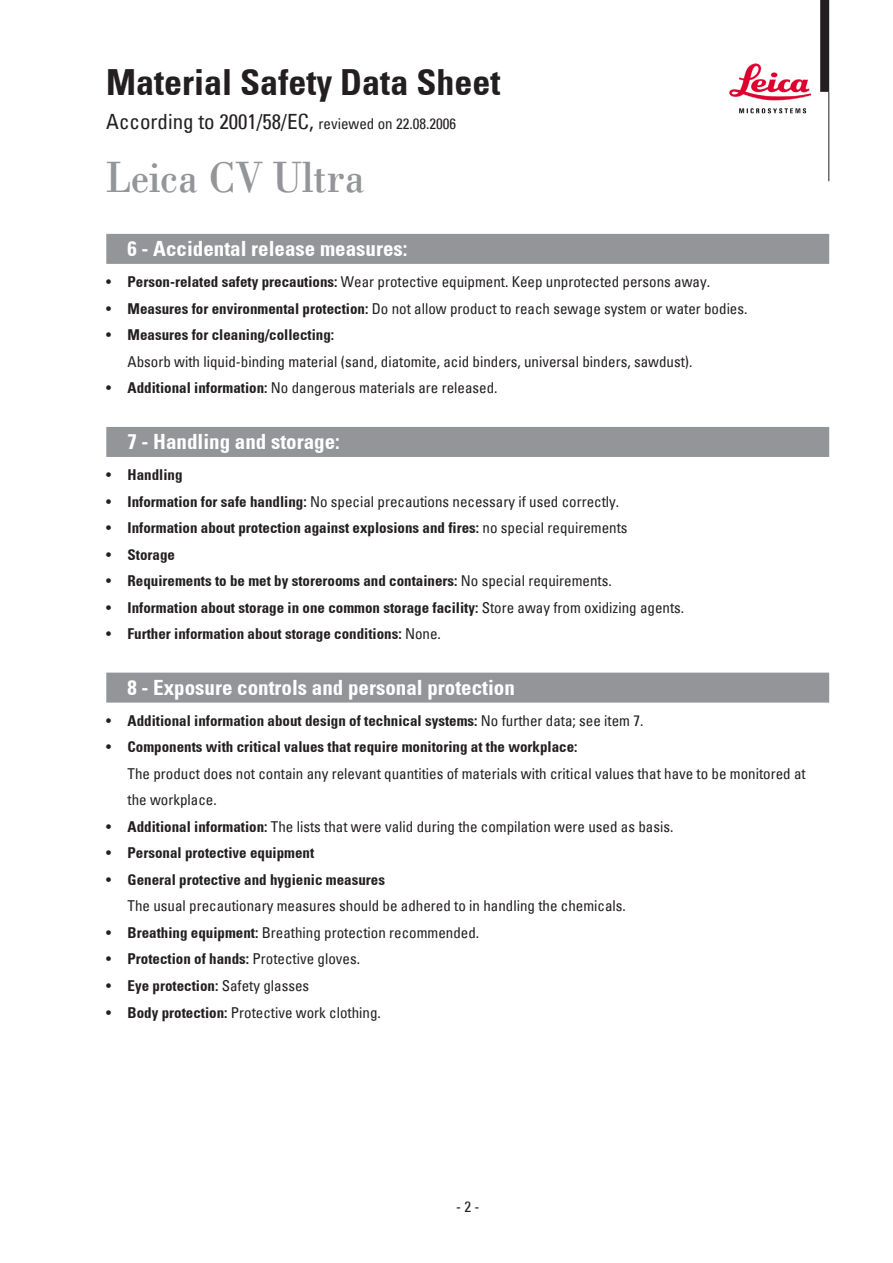
<style>
.page{position:relative;width:893px;height:1263px;background:#fff}
.page>*{position:absolute;margin:0;border:0;box-sizing:border-box;transform-origin:0 0}
.t1{font:45px "Leicana";color:#939598}
.t2{font:700 condensed 36px "Univers";color:#231f20}
.t3{font:700 condensed 21px "Univers";color:#fff}
.t4{font:condensed 21px "Univers";color:#231f20}
.t5{font:condensed 15px "Univers";color:#231f20}
.t6{font:700 condensed 15px "Univers";color:#231f20}
.s1{font-size:15px}
.s2{font-weight:700}
.s3{font-weight:400}
</style>
<div class="page">
<img style="left:729px;top:64px;width:81px;height:50px">
<div style="left:820px;top:0;width:9px;height:92px;background:#231f20"></div>
<hr style="left:828px;top:92px;width:1px;height:89px;background:#231f20">
<div style="left:106px;top:234px;width:723px;height:30px;background:#939598"></div>
<div style="left:106px;top:427px;width:723px;height:30px;background:#939598"></div>
<div style="left:106px;top:673px;width:723px;height:30px;background:#939598"></div>
<h2 class="t2" style="left:106px;top:60px;width:396px">Material Safety Data Sheet</h2>
<h3 class="t4" style="left:106px;top:108px;width:351px">According to 2001 /58/EC, <span class="s1">reviewed on 22.08.2006</span></h3>
<h1 class="t1" style="left:106px;top:149px;width:260px">Leica CV Ultra</h1>
<p class="t3" style="left:128px;top:235px;width:281px">6 - Accidental release measures:</p>
<p class="t5" style="left:106px;top:272px;width:605px">• <span class="s2">Person-related safety precautions:</span> Wear protective equipment. Keep unprotected persons away.</p>
<p class="t5" style="left:106px;top:299px;width:643px">• <span class="s2">Measures for environmental protection:</span> Do not allow product to reach sewage system or water bodies.</p>
<p class="t6" style="left:106px;top:326px;width:229px"><span class="s3">•</span> Measures for cleaning/collecting:</p>
<p class="t5" style="left:128px;top:352px;width:566px">Absorb with liquid-binding material (sand, diatomite, acid binders, universal binders, sawdust).</p>
<p class="t5" style="left:106px;top:378px;width:393px">• <span class="s2">Additional information:</span> No dangerous materials are released.</p>
<p class="t3" style="left:128px;top:428px;width:214px">7 - Handling and storage:</p>
<p class="t6" style="left:106px;top:466px;width:78px"><span class="s3">•</span> Handling</p>
<p class="t5" style="left:106px;top:492px;width:514px">• <span class="s2">Information for safe handling:</span> No special precautions necessary if used correctly.</p>
<p class="t6" style="left:106px;top:519px;width:523px"><span class="s3">•</span> Information about protection against explosions and fires: <span class="s3">no special requirements</span></p>
<p class="t6" style="left:106px;top:545px;width:70px"><span class="s3">•</span> Storage</p>
<p class="t6" style="left:106px;top:572px;width:507px"><span class="s3">•</span> Requirements to be met by storerooms and containers: <span class="s3">No special requirements.</span></p>
<p class="t6" style="left:106px;top:598px;width:579px"><span class="s3">•</span> Information about storage in one common storage facility: <span class="s3">Store away from oxidizing agents.</span></p>
<p class="t6" style="left:106px;top:625px;width:336px"><span class="s3">•</span> Further information about storage conditions: <span class="s3">None.</span></p>
<p class="t3" style="left:128px;top:674px;width:389px">8 - Exposure controls and personal protection</p>
<p class="t6" style="left:106px;top:711px;width:539px"><span class="s3">•</span> Additional information about design of technical systems: <span class="s3">No further data; see item 7.</span></p>
<p class="t6" style="left:106px;top:738px;width:473px"><span class="s3">•</span> Components with critical values that require monitoring at the workplace:</p>
<p class="t5" style="left:128px;top:764px;width:680px">The product does not contain any relevant quantities of materials with critical values that have to be monitored at</p>
<p class="t5" style="left:128px;top:791px;width:91px">the workplace.</p>
<p class="t5" style="left:106px;top:817px;width:568px">• <span class="s2">Additional information:</span> The lists that were valid during the compilation were used as basis.</p>
<p class="t6" style="left:106px;top:844px;width:209px"><span class="s3">•</span> Personal protective equipment</p>
<p class="t6" style="left:106px;top:870px;width:280px"><span class="s3">•</span> General protective and hygienic measures</p>
<p class="t5" style="left:128px;top:897px;width:500px">The usual precautionary measures should be adhered to in handling the chemicals.</p>
<p class="t5" style="left:106px;top:923px;width:374px">• <span class="s2">Breathing equipment:</span> Breathing protection recommended.</p>
<p class="t5" style="left:106px;top:950px;width:255px">• <span class="s2">Protection of hands:</span> Protective gloves.</p>
<p class="t5" style="left:106px;top:976px;width:204px">• <span class="s2">Eye protection:</span> Safety glasses</p>
<p class="t5" style="left:106px;top:1003px;width:276px">• <span class="s2">Body protection:</span> Protective work clothing.</p>
<p class="t5" style="left:456px;top:1197px;width:25px">- -</p>
</div>
